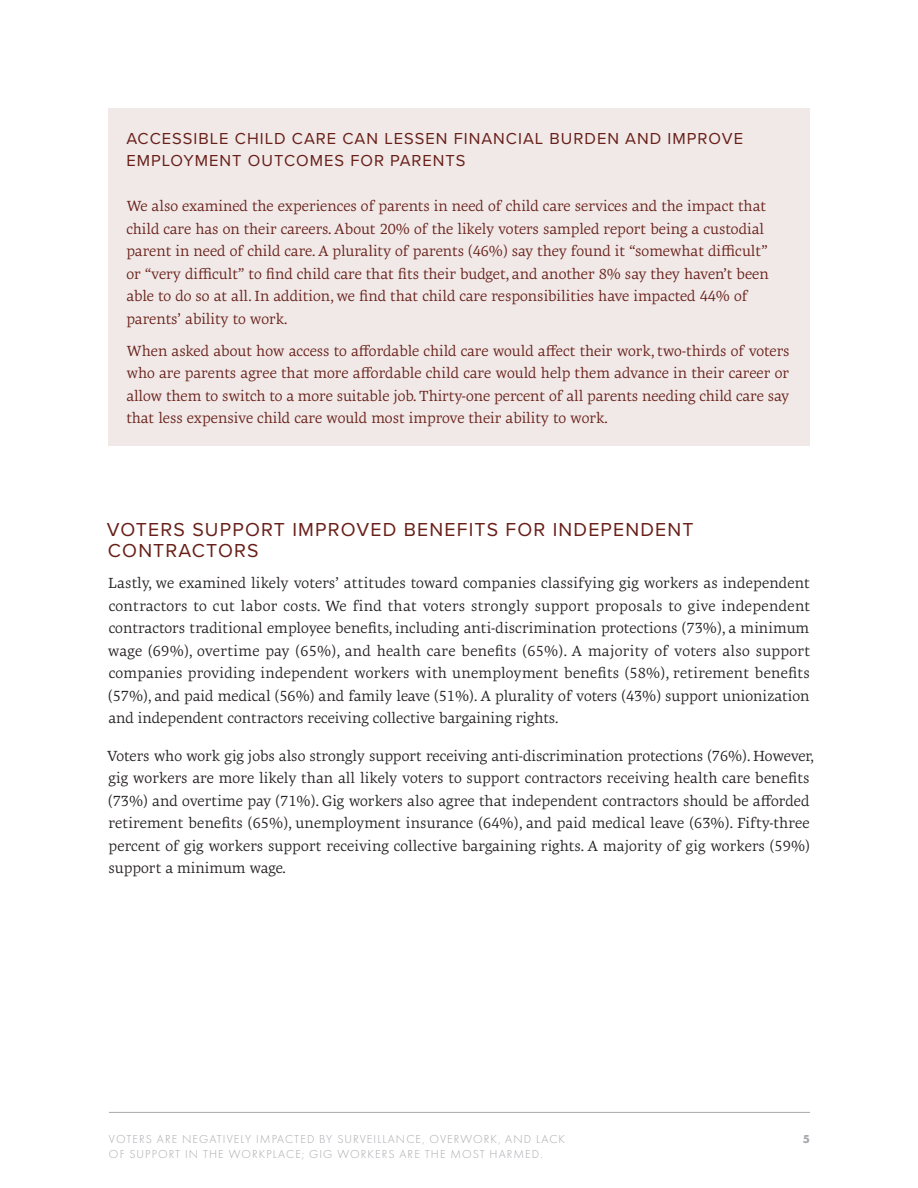
<style>
.page{position:relative;width:918px;height:1188px;background:#fff}
.page>*{position:absolute;margin:0;border:0;box-sizing:border-box;transform-origin:0 0}
.Body_Header_2__13_Pt_Caps{font:19.5px/21px "Proxima Nova";letter-spacing:.06em;color:#681f18}
.Body_Header_2__13_Pt_Caps-2{font:16.5px/22.5px "Proxima Nova";letter-spacing:.06em;color:#681f18}
.Body_Copy___Justified{font:15px/22.5px "Geneo Std";color:#231f20;text-align:justify}
.Body_Header_2__13_Pt_Caps-3{font:15px/22.5px "Geneo Std";color:#681f18}
.Body_Copy___Justified-2{font:15px/22.5px "Geneo Std";color:#681f18;text-align:justify}
.t1{font:300 12px/15px "Futura PT";letter-spacing:.09em;color:#a8a9ad}
.t2{font:700 12px "Futura PT";color:#a8a9ad}
</style>
<div class="page">
<hr style="left:109px;top:1112px;width:701px;height:1px;background:#a8a9ad">
<div style="left:108px;top:108px;width:702px;height:338px;background:#f0e9e8"></div>
<p class="Body_Header_2__13_Pt_Caps-2" style="left:126px;top:126px;width:618px">ACCESSIBLE CHILD CARE CAN LESSEN FINANCIAL BURDEN AND IMPROVE<br>EMPLOYMENT OUTCOMES FOR PARENTS</p>
<p class="Body_Header_2__13_Pt_Caps-3" style="left:126px;top:195px;width:644px">We also examined the experiences of parents in need of child care services and the impact that child care has on their careers. About 20% of the likely voters sampled report being a custodial parent in need of child care. A plurality of parents (46%) say they found it “somewhat difficult” or “very difficult” to find child care that fits their budget, and another 8% say they haven’t been able to do so at all. In addition, we find that child care responsibilities have impacted 44% of parents’ ability to work.</p>
<p class="Body_Copy___Justified-2" style="left:126px;top:339px;width:665px">When asked about how access to affordable child care would affect their work, two-thirds of voters who are parents agree that more affordable child care would help them advance in their career or allow them to switch to a more suitable job. Thirty-one percent of all parents needing child care say that less expensive child care would most improve their ability to work.</p>
<p class="Body_Header_2__13_Pt_Caps" style="left:107px;top:518px;width:588px">VOTERS SUPPORT IMPROVED BENEFITS FOR INDEPENDENT<br>CONTRACTORS</p>
<p class="Body_Copy___Justified" style="left:108px;top:572px;width:704px">Lastly, we examined likely voters’ attitudes toward companies classifying gig workers as independent contractors to cut labor costs. We find that voters strongly support proposals to give independent contractors traditional employee benefits, including anti-discrimination protections (73%), a minimum wage (69%), overtime pay (65%), and health care benefits (65%). A majority of voters also support companies providing independent workers with unemployment benefits (58%), retirement benefits (57%), and paid medical (56%) and family leave (51%). A plurality of voters (43%) support unionization and independent contractors receiving collective bargaining rights.</p>
<p class="Body_Copy___Justified" style="left:107px;top:744px;width:709px;text-align:left">Voters who work gig jobs also strongly support receiving anti-discrimination protections (76%). However, gig workers are more likely than all likely voters to support contractors receiving health care benefits (73%) and overtime pay (71%). Gig workers also agree that independent contractors should be afforded retirement benefits (65%), unemployment insurance (64%), and paid medical leave (63%). Fifty-three percent of gig workers support receiving collective bargaining rights. A majority of gig workers (59%) support a minimum wage.</p>
<p class="t1" style="left:109px;top:1132px;width:458px">VOTERS ARE NEGATIVELY IMPACTED BY SURVEILLANCE, OVERWORK, AND LACK<br>OF SUPPORT IN THE WORKPLACE; GIG WORKERS ARE THE MOST HARMED.</p>
<p class="t2" style="left:803px;top:1131px;width:9px">5</p>
</div>
